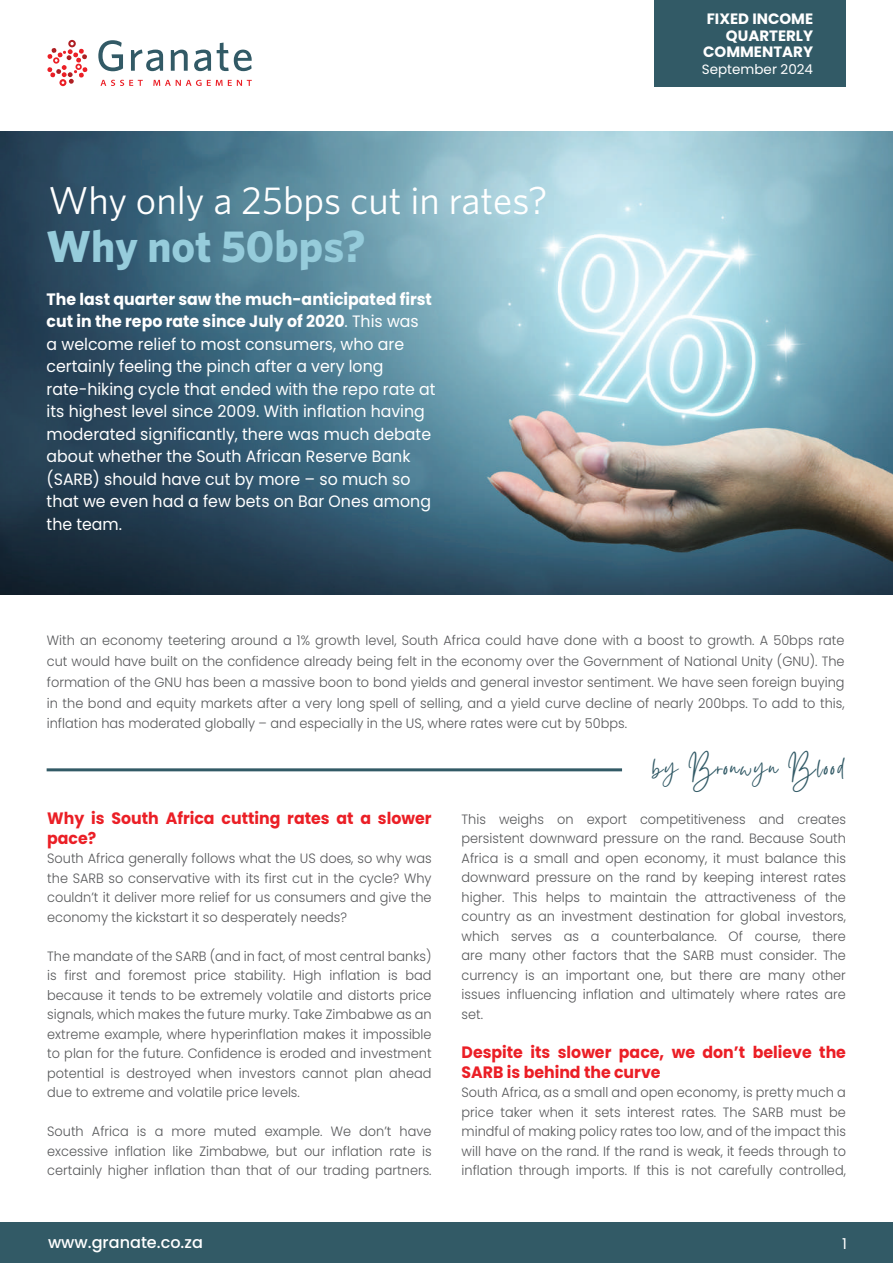
<style>
.page{position:relative;width:893px;height:1263px;background:#fff}
.page>*{position:absolute;margin:0;border:0;box-sizing:border-box;transform-origin:0 0}
.t1{font:700 45px "Whitney HTF";color:#96ccdb}
.t2{font:39px "Whitney HTF";color:#fff}
.t3{font:30px "Gistesy";letter-spacing:.05em;color:#325a66}
.t4{font:16.5px/22.5px "Poppins";color:#fff;scale:.96 1}
.t5{font:700 16.5px/19.5px "Poppins";color:#eb1f26;scale:.96 1}
.t6{font:500 16.05px "Poppins";color:#fff}
.t7{font:700 15px/16.5px "Poppins";color:#fff;text-align:right}
.t8{font:15px "Poppins";color:#fff}
.t9{font:300 13.5px/19.5px "Poppins";color:#57585a;text-align:justify;scale:.96 1}
.t10{font:13.5px "Poppins";color:#fff}
.s1{font-weight:700}
</style>
<div class="page">
<img style="left:0;top:132px;width:893px;height:462px">
<div style="left:0;top:1223px;width:893px;height:40px;background:#325a66"></div>
<div style="left:654px;top:0;width:192px;height:86px;background:#325a66"></div>
<svg style="left:98px;top:40px;width:25px;height:31px"></svg>
<svg style="left:131px;top:50px;width:32px;height:21px"></svg>
<svg style="left:171px;top:50px;width:17px;height:21px"></svg>
<svg style="left:194px;top:50px;width:17px;height:21px"></svg>
<svg style="left:217px;top:43px;width:35px;height:28px"></svg>
<svg style="left:47px;top:40px;width:41px;height:46px"></svg>
<svg style="left:100px;top:80px;width:43px;height:6px"></svg>
<svg style="left:153px;top:80px;width:99px;height:6px"></svg>
<hr style="left:47px;top:768px;width:575px;height:3px;background:#325a66">
<h2 class="t2" style="left:48px;top:178px;width:501px">Why only a 25bps cut in rates?</h2>
<h1 class="t1" style="left:47px;top:219px;width:320px">Why not 50bps?</h1>
<p class="t4" style="left:47px;top:288px;width:407px"><span class="s1">The last quarter saw the much-anticipated first cut in the repo rate since July of 2020</span>. This was<br>a welcome relief to most consumers, who are certainly feeling the pinch after a very long rate-hiking cycle that ended with the repo rate at its highest level since 2009. With inflation having moderated significantly, there was much debate about whether the South African Reserve Bank (SARB) should have cut by more – so much so that we even had a few bets on Bar Ones among the team.</p>
<p class="t7" style="left:703px;top:11px;width:111px">FIXED INCOME<br>QUARTERLY<br>COMMENTARY</p>
<p class="t10" style="left:702px;top:61px;width:113px">September 2024</p>
<p class="t9" style="left:47px;top:630px;width:832px;line-height:20.9px">With an economy teetering around a 1% growth level, South Africa could have done with a boost to growth. A 50bps rate cut would have built on the confidence already being felt in the economy over the Government of National Unity (GNU). The formation of the GNU has been a massive boon to bond yields and general investor sentiment. We have seen foreign buying in the bond and equity markets after a very long spell of selling, and a yield curve decline of nearly 200bps. To add to this, inflation has moderated globally – and especially in the US, where rates were cut by 50bps.</p>
<p class="t5" style="left:47px;top:809px;width:402px">Why is South Africa cutting rates at a slower pace?</p>
<p class="t9" style="left:47px;top:849px;width:402px">South Africa generally follows what the US does, so why was the SARB so conservative with its first cut in the cycle? Why couldn’t it deliver more relief for us consumers and give the economy the kickstart it so desperately needs?</p>
<p class="t9" style="left:47px;top:946px;width:402px">The mandate of the SARB (and in fact, of most central banks) is first and foremost price stability. High inflation is bad because it tends to be extremely volatile and distorts price signals, which makes the future murky. Take Zimbabwe as an extreme example, where hyperinflation makes it impossible to plan for the future. Confidence is eroded and investment potential is destroyed when investors cannot plan ahead due to extreme and volatile price levels.</p>
<p class="t9" style="left:47px;top:1122px;width:402px">South Africa is a more muted example. We don’t have excessive inflation like Zimbabwe, but our inflation rate is certainly higher inflation than that of our trading partners.</p>
<h3 class="t3" style="left:652px;top:746px;width:193px">by Bronwyn Blood</h3>
<p class="t9" style="left:462px;top:809px;width:402px">This weighs on export competitiveness and creates persistent downward pressure on the rand. Because South Africa is a small and open economy, it must balance this downward pressure on the rand by keeping interest rates higher. This helps to maintain the attractiveness of the country as an investment destination for global investors, which serves as a counterbalance. Of course, there are many other factors that the SARB must consider. The currency is an important one, but there are many other issues influencing inflation and ultimately where rates are set.</p>
<p class="t5" style="left:462px;top:1043px;width:402px">Despite its slower pace, we don’t believe the<br>SARB is behind the curve</p>
<p class="t9" style="left:462px;top:1083px;width:402px">South Africa, as a small and open economy, is pretty much a price taker when it sets interest rates. The SARB must be mindful of making policy rates too low, and of the impact this will have on the rand. If the rand is weak, it feeds through to inflation through imports. If this is not carefully controlled,</p>
<p class="t6" style="left:48px;top:1233px;width:156px">www.granate.co.za</p>
<p class="t8" style="left:842px;top:1234px;width:6px">1</p>
</div>
